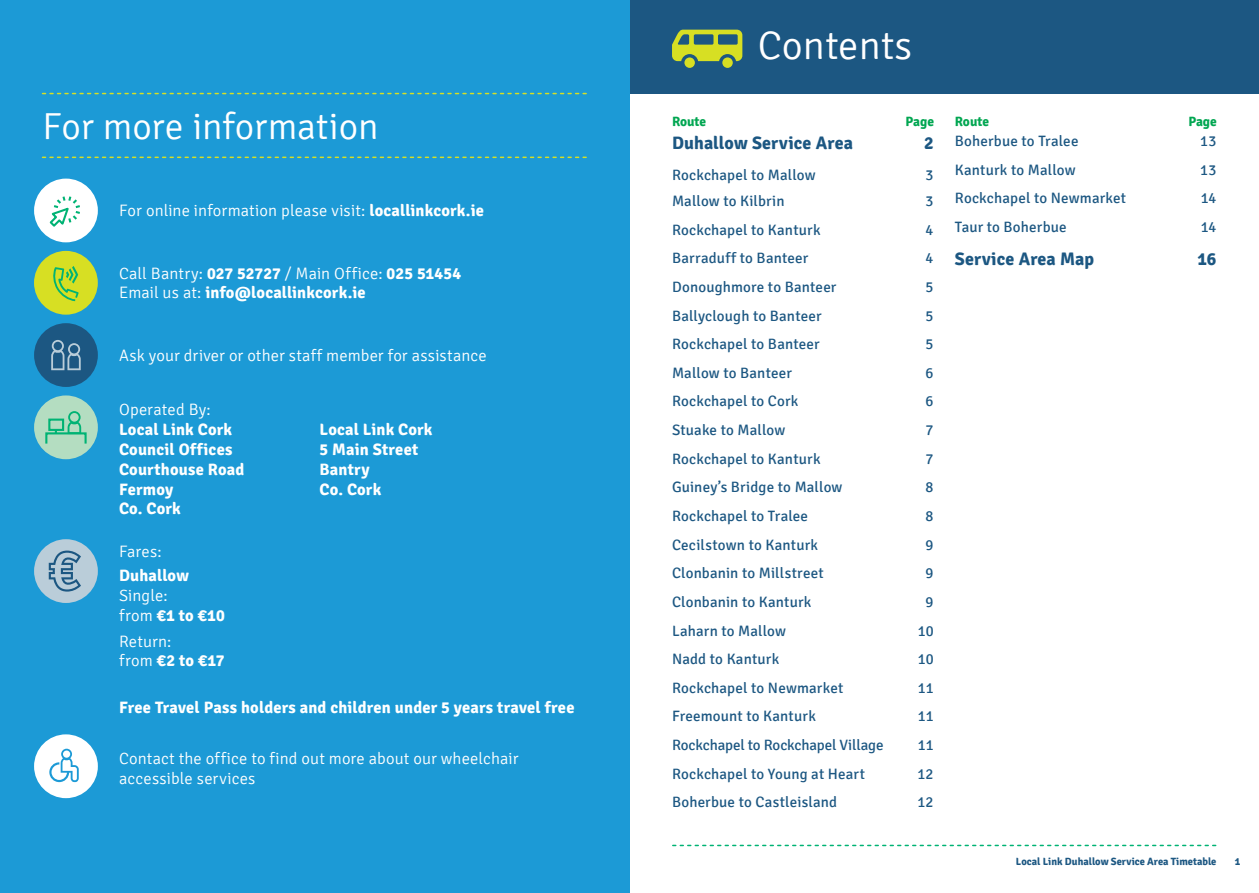
<style>
.page{position:relative;width:1259px;height:893px;background:#fff}
.page>*{position:absolute;margin:0;border:0;box-sizing:border-box;transform-origin:0 0}
.t1{font:300 40.5px "Signika";color:#fff}
.t2{font:300 37.5px "Signika";letter-spacing:-.005em;color:#fff}
.t3{font:700 18px "Signika";letter-spacing:.005em;color:#1c5782}
.t4{font:700 16.5px/19.8px "Signika";letter-spacing:.01em;color:#fff}
.t5{font:300 16.5px/19.8px "Signika";letter-spacing:.01em;color:#fff}
.t6{font:15px "Signika";letter-spacing:.01em;color:#1c5782}
.t7{font:15px "Signika";letter-spacing:-.01em;color:#1c5782}
.t8{font:700 13.5px "Signika";letter-spacing:-.005em;color:#00a651}
.t9{font:700 10.5px "Signika";color:#1c5782}
.s1{font-weight:700}
.s2{font-weight:300}
</style>
<div class="page">
<div style="left:0;top:0;width:1259px;height:94px;background:#1c5782"></div>
<div style="left:0;top:0;width:629px;height:893px;background:#1c9ad6"></div>
<svg style="left:673px;top:845px;width:542px;height:1px"></svg>
<svg style="left:43px;top:93px;width:543px;height:1px"></svg>
<svg style="left:43px;top:157px;width:543px;height:1px"></svg>
<div style="left:34px;top:251px;width:64px;height:64px;background:#d7df23;border-radius:50%"></div>
<svg style="left:53px;top:266px;width:26px;height:35px"></svg>
<div style="left:34px;top:323px;width:64px;height:64px;background:#1c5782;border-radius:50%"></div>
<svg style="left:51px;top:340px;width:30px;height:30px"></svg>
<div style="left:34px;top:179px;width:64px;height:63px;background:#fff;border-radius:50%"></div>
<svg style="left:49px;top:196px;width:31px;height:31px"></svg>
<div style="left:34px;top:395px;width:64px;height:64px;background:#b4ddc1;border-radius:50%"></div>
<div style="left:45px;top:432px;width:42px;height:13px;border:2px solid #00b374"></div>
<svg style="left:68px;top:411px;width:13px;height:23px"></svg>
<div style="left:48px;top:419px;width:16px;height:12px;border:2px solid #00b374"></div>
<div style="left:34px;top:539px;width:64px;height:64px;background:#bacdd9;border-radius:50%"></div>
<svg style="left:49px;top:551px;width:32px;height:41px"></svg>
<svg style="left:672px;top:30px;width:70px;height:31px"></svg>
<div style="left:722px;top:57px;width:11px;height:11px;background:#d7df23;border-radius:50%"></div>
<div style="left:684px;top:57px;width:11px;height:11px;background:#d7df23;border-radius:50%"></div>
<div style="left:34px;top:734px;width:64px;height:64px;background:#fff;border-radius:50%"></div>
<svg style="left:49px;top:749px;width:30px;height:33px"></svg>
<h2 class="t2" style="left:43px;top:106px;width:337px">For more information</h2>
<p class="t5" style="left:119px;top:201px;width:366px">For online information please visit: <span class="s1">locallinkcork.ie</span></p>
<p class="t4" style="left:119px;top:263px;width:344px"><span class="s2">Call Bantry:</span> 027 52727 <span class="s2">/ Main Office:</span> 025 51454<br><span class="s2">Email us at:</span> info@locallinkcork.ie</p>
<p class="t5" style="left:119px;top:346px;width:369px">Ask your driver or other staff member for assistance</p>
<p class="t5" style="left:119px;top:400px;width:93px">Operated By:</p>
<p class="t4" style="left:119px;top:420px;width:127px">Local Link Cork<br>Council Offices<br>Courthouse Road<br>Fermoy<br>Co. Cork</p>
<p class="t4" style="left:319px;top:420px;width:115px">Local Link Cork<br>5 Main Street<br>Bantry<br>Co. Cork</p>
<p class="t5" style="left:119px;top:542px;width:44px">Fares:</p>
<p class="t4" style="left:119px;top:566px;width:71px">Duhallow</p>
<p class="t5" style="left:119px;top:586px;width:107px">Single:<br>from <span class="s1">€1 to €10</span></p>
<p class="t5" style="left:119px;top:631px;width:107px">Return:<br>from <span class="s1">€2 to €17</span></p>
<p class="t4" style="left:119px;top:698px;width:457px">Free Travel Pass holders and children under 5 years travel free</p>
<p class="t5" style="left:119px;top:749px;width:401px">Contact the office to find out more about our wheelchair accessible services</p>
<h1 class="t1" style="left:758px;top:24px;width:155px">Contents</h1>
<p class="t8" style="left:672px;top:113px;width:36px">Route</p>
<p class="t8" style="left:905px;top:113px;width:30px">Page</p>
<p class="t8" style="left:955px;top:113px;width:36px">Route</p>
<p class="t8" style="left:1188px;top:113px;width:30px">Page</p>
<p class="t3" style="left:672px;top:132px;width:182px">Duhallow Service Area</p>
<p class="t3" style="left:924px;top:132px;width:11px">2</p>
<p class="t6" style="left:672px;top:166px;width:145px">Rockchapel to Mallow</p>
<p class="t6" style="left:925px;top:166px;width:9px">3</p>
<p class="t6" style="left:672px;top:192px;width:114px">Mallow to Kilbrin</p>
<p class="t6" style="left:925px;top:192px;width:9px">3</p>
<p class="t6" style="left:672px;top:221px;width:150px">Rockchapel to Kanturk</p>
<p class="t6" style="left:925px;top:221px;width:9px">4</p>
<p class="t6" style="left:672px;top:250px;width:138px">Barraduff to Banteer</p>
<p class="t6" style="left:925px;top:250px;width:9px">4</p>
<p class="t6" style="left:672px;top:278px;width:166px">Donoughmore to Banteer</p>
<p class="t6" style="left:925px;top:278px;width:9px">5</p>
<p class="t6" style="left:672px;top:307px;width:151px">Ballyclough to Banteer</p>
<p class="t6" style="left:925px;top:307px;width:9px">5</p>
<p class="t6" style="left:672px;top:336px;width:149px">Rockchapel to Banteer</p>
<p class="t6" style="left:925px;top:336px;width:9px">5</p>
<p class="t6" style="left:672px;top:364px;width:121px">Mallow to Banteer</p>
<p class="t6" style="left:925px;top:364px;width:9px">6</p>
<p class="t6" style="left:672px;top:393px;width:128px">Rockchapel to Cork</p>
<p class="t6" style="left:925px;top:393px;width:9px">6</p>
<p class="t6" style="left:672px;top:422px;width:115px">Stuake to Mallow</p>
<p class="t6" style="left:925px;top:422px;width:9px">7</p>
<p class="t6" style="left:672px;top:450px;width:150px">Rockchapel to Kanturk</p>
<p class="t6" style="left:925px;top:450px;width:9px">7</p>
<p class="t6" style="left:672px;top:479px;width:172px">Guiney’s Bridge to Mallow</p>
<p class="t6" style="left:925px;top:479px;width:9px">8</p>
<p class="t6" style="left:672px;top:507px;width:138px">Rockchapel to Tralee</p>
<p class="t6" style="left:925px;top:507px;width:9px">8</p>
<p class="t6" style="left:672px;top:536px;width:148px">Cecilstown to Kanturk</p>
<p class="t6" style="left:925px;top:536px;width:9px">9</p>
<p class="t6" style="left:672px;top:565px;width:153px">Clonbanin to Millstreet</p>
<p class="t6" style="left:925px;top:565px;width:9px">9</p>
<p class="t6" style="left:672px;top:593px;width:141px">Clonbanin to Kanturk</p>
<p class="t6" style="left:925px;top:593px;width:9px">9</p>
<p class="t6" style="left:672px;top:622px;width:115px">Laharn to Mallow</p>
<p class="t6" style="left:917px;top:622px;width:17px">10</p>
<p class="t6" style="left:672px;top:651px;width:109px">Nadd to Kanturk</p>
<p class="t6" style="left:917px;top:651px;width:17px">10</p>
<p class="t6" style="left:672px;top:679px;width:173px">Rockchapel to Newmarket</p>
<p class="t6" style="left:917px;top:679px;width:17px">11</p>
<p class="t6" style="left:672px;top:708px;width:145px">Freemount to Kanturk</p>
<p class="t6" style="left:917px;top:708px;width:17px">11</p>
<p class="t7" style="left:672px;top:737px;width:213px">Rockchapel to Rockchapel Village</p>
<p class="t6" style="left:917px;top:737px;width:17px">11</p>
<p class="t6" style="left:672px;top:765px;width:195px">Rockchapel to Young at Heart</p>
<p class="t6" style="left:917px;top:765px;width:18px">12</p>
<p class="t6" style="left:672px;top:794px;width:167px">Boherbue to Castleisland</p>
<p class="t6" style="left:917px;top:794px;width:18px">12</p>
<p class="t6" style="left:955px;top:132px;width:125px">Boherbue to Tralee</p>
<p class="t6" style="left:1200px;top:132px;width:18px">13</p>
<p class="t6" style="left:955px;top:161px;width:122px">Kanturk to Mallow</p>
<p class="t6" style="left:1200px;top:161px;width:18px">13</p>
<p class="t6" style="left:955px;top:190px;width:173px">Rockchapel to Newmarket</p>
<p class="t6" style="left:1200px;top:190px;width:17px">14</p>
<p class="t6" style="left:955px;top:218px;width:113px">Taur to Boherbue</p>
<p class="t6" style="left:1200px;top:218px;width:17px">14</p>
<p class="t3" style="left:955px;top:248px;width:141px">Service Area Map</p>
<p class="t3" style="left:1197px;top:248px;width:21px">16</p>
<p class="t9" style="left:1016px;top:855px;width:202px">Local Link Duhallow Service Area Timetable</p>
<p class="t9" style="left:1235px;top:855px;width:7px">1</p>
</div>
